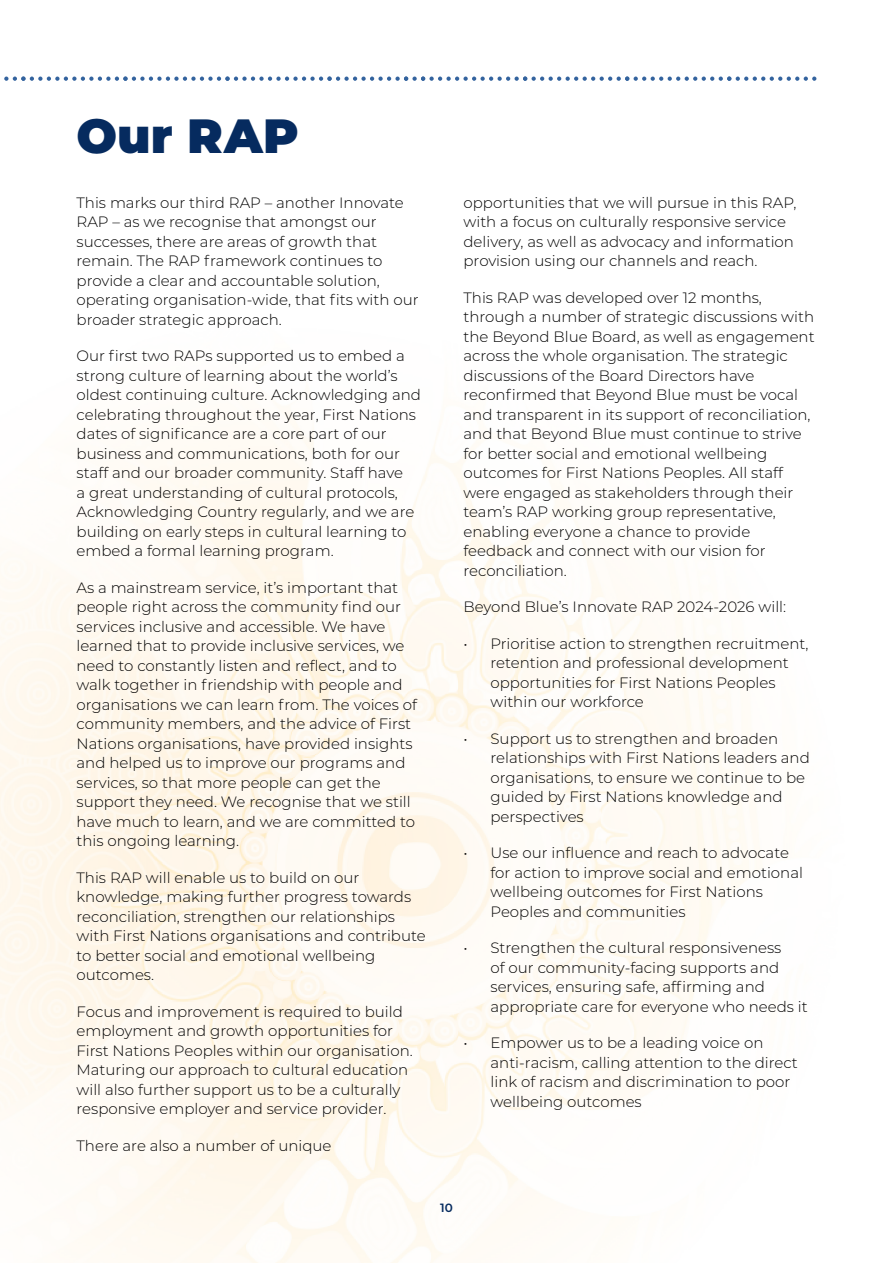
<style>
.page{position:relative;width:893px;height:1263px;background:#fff}
.page>*{position:absolute;margin:0;border:0;box-sizing:border-box;transform-origin:0 0}
.BB_H1{font:900 48px "Montserrat";letter-spacing:.005em;color:#062b5f}
.inside_blue_box{font:300 15px/19.5px "Montserrat";color:#000}
.t1{font:600 12px "Montserrat";color:#062b5f}
</style>
<div class="page">
<img style="left:0;top:76px;width:817px;height:1187px">
<svg style="left:4px;top:77px;width:812px;height:4px"></svg>
<p class="BB_H1" style="left:77px;top:100px;width:224px">Our RAP</p>
<p class="inside_blue_box" style="left:77px;top:192px;width:344px">This marks our third RAP – another Innovate RAP – as we recognise that amongst our successes, there are areas of growth that remain. The RAP framework continues to provide a clear and accountable solution, operating organisation-wide, that fits with our broader strategic approach.</p>
<p class="inside_blue_box" style="left:77px;top:346px;width:346px">Our first two RAPs supported us to embed a strong culture of learning about the world’s oldest continuing culture. Acknowledging and celebrating throughout the year, First Nations dates of significance are a core part of our business and communications, both for our staff and our broader community. Staff have<br>a great understanding of cultural protocols, Acknowledging Country regularly, and we are building on early steps in cultural learning to embed a formal learning program.</p>
<p class="inside_blue_box" style="left:77px;top:577px;width:342px">As a mainstream service, it’s important that people right across the community find our services inclusive and accessible. We have learned that to provide inclusive services, we need to constantly listen and reflect, and to walk together in friendship with people and organisations we can learn from. The voices of community members, and the advice of First Nations organisations, have provided insights and helped us to improve our programs and services, so that more people can get the support they need. We recognise that we still have much to learn, and we are committed to this ongoing learning.</p>
<p class="inside_blue_box" style="left:77px;top:867px;width:351px">This RAP will enable us to build on our knowledge, making further progress towards reconciliation, strengthen our relationships with First Nations organisations and contribute to better social and emotional wellbeing outcomes.</p>
<p class="inside_blue_box" style="left:77px;top:1001px;width:338px">Focus and improvement is required to build employment and growth opportunities for First Nations Peoples within our organisation.<br>Maturing our approach to cultural education will also further support us to be a culturally responsive employer and service provider.</p>
<p class="inside_blue_box" style="left:77px;top:1135px;width:257px">There are also a number of unique</p>
<p class="inside_blue_box" style="left:463px;top:192px;width:335px">opportunities that we will pursue in this RAP, with a focus on culturally responsive service delivery, as well as advocacy and information provision using our channels and reach.</p>
<p class="inside_blue_box" style="left:463px;top:287px;width:353px">This RAP was developed over 12 months, through a number of strategic discussions with the Beyond Blue Board, as well as engagement across the whole organisation. The strategic discussions of the Board Directors have reconfirmed that Beyond Blue must be vocal and transparent in its support of reconciliation, and that Beyond Blue must continue to strive for better social and emotional wellbeing outcomes for First Nations Peoples. All staff were engaged as stakeholders through their team’s RAP working group representative, enabling everyone a chance to provide feedback and connect with our vision for reconciliation.</p>
<p class="inside_blue_box" style="left:463px;top:597px;width:324px">Beyond Blue’s Innovate RAP 2024-2026 will:</p>
<p class="inside_blue_box" style="left:490px;top:633px;width:320px;text-indent:-27px">• Prioritise action to strengthen recruitment, retention and professional development opportunities for First Nations Peoples within our workforce</p>
<p class="inside_blue_box" style="left:490px;top:728px;width:321px;text-indent:-27px">• Support us to strengthen and broaden relationships with First Nations leaders and organisations, to ensure we continue to be guided by First Nations knowledge and perspectives</p>
<p class="inside_blue_box" style="left:490px;top:843px;width:314px;text-indent:-27px">• Use our influence and reach to advocate for action to improve social and emotional wellbeing outcomes for First Nations Peoples and communities</p>
<p class="inside_blue_box" style="left:490px;top:938px;width:319px;text-indent:-27px">• Strengthen the cultural responsiveness<br>of our community-facing supports and services, ensuring safe, affirming and appropriate care for everyone who needs it</p>
<p class="inside_blue_box" style="left:490px;top:1033px;width:309px;text-indent:-27px">• Empower us to be a leading voice on anti-racism, calling attention to the direct link of racism and discrimination to poor wellbeing outcomes</p>
<p class="t1" style="left:440px;top:1199px;width:14px">10</p>
</div>
